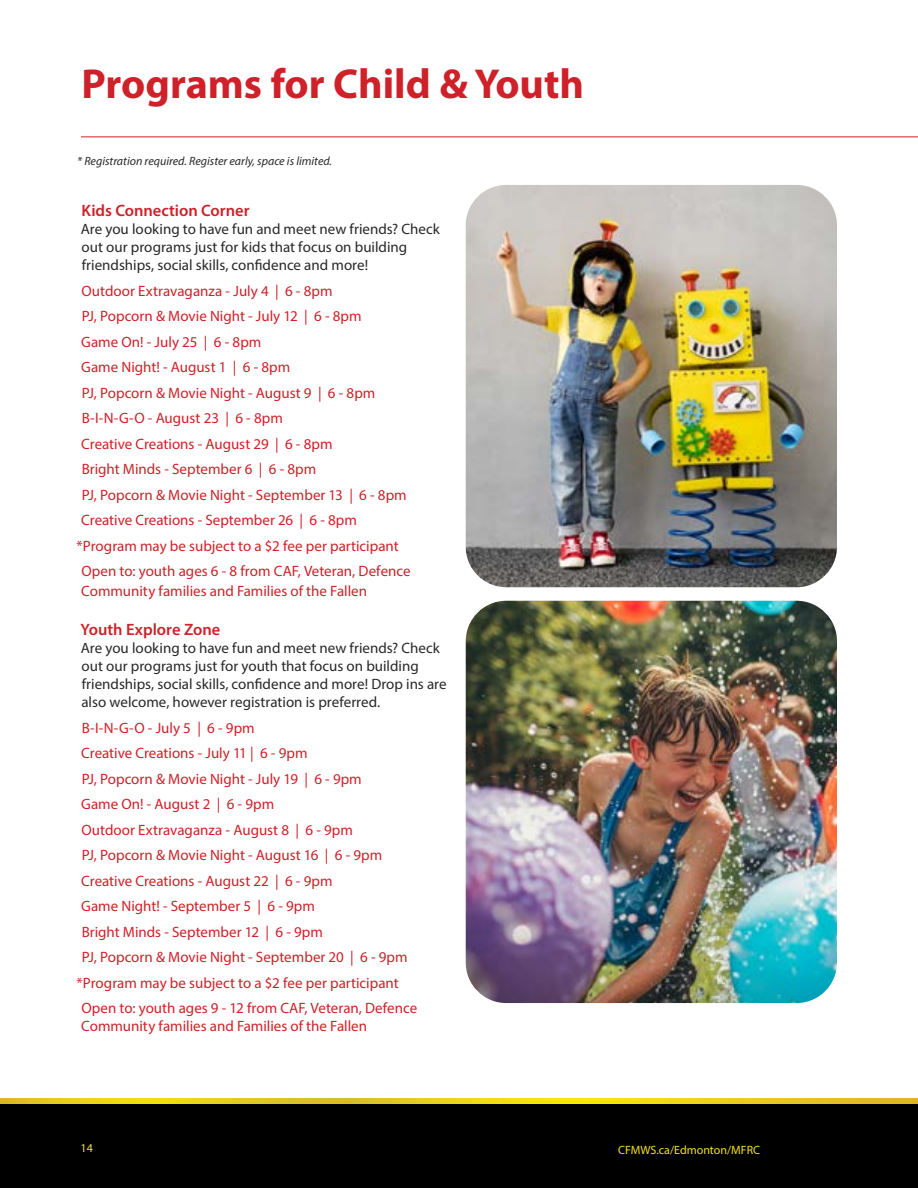
<style>
.page{position:relative;width:918px;height:1188px;background:#fff}
.page>*{position:absolute;margin:0;border:0;box-sizing:border-box;transform-origin:0 0}
.t1{font:700 42px "Myriad Pro";color:#ce2129}
.t2{font:600 16.5px "Myriad Pro";color:#ce2129}
.t3{font:15px "Myriad Pro";color:#ce2129}
.t4{font:15px/18px "Myriad Pro";color:#292829}
.t5{font:italic 12px "Myriad Pro";color:#292829}
.t6{font:12px "Myriad Pro";color:#f4e221}
</style>
<div class="page">
<svg style="left:0;top:1099px;width:918px;height:5px"></svg>
<div style="left:0;top:1104px;width:918px;height:84px;background:#000"></div>
<hr style="left:81px;top:136px;width:837px;height:1px;background:#ce2129">
<img style="left:466px;top:185px;width:371px;height:402px">
<img style="left:466px;top:601px;width:371px;height:402px">
<h1 class="t1" style="left:82px;top:57px;width:504px">Programs for Child &amp; Youth</h1>
<p class="t5" style="left:77px;top:154px;width:256px">* Registration required. Register early, space is limited.</p>
<p class="t2" style="left:82px;top:200px;width:169px">Kids Connection Corner</p>
<p class="t4" style="left:81px;top:220px;width:361px">Are you looking to have fun and meet new friends? Check out our programs just for kids that focus on building friendships, social skills, confidence and more!</p>
<p class="t3" style="left:81px;top:281px;width:253px">Outdoor Extravaganza - July 4 | 6 - 8pm</p>
<p class="t3" style="left:82px;top:307px;width:282px">PJ, Popcorn &amp; Movie Night - July 12 | 6 - 8pm</p>
<p class="t3" style="left:81px;top:332px;width:182px">Game On! - July 25 | 6 - 8pm</p>
<p class="t3" style="left:81px;top:358px;width:211px">Game Night! - August 1 | 6 - 8pm</p>
<p class="t3" style="left:82px;top:383px;width:295px">PJ, Popcorn &amp; Movie Night - August 9 | 6 - 8pm</p>
<p class="t3" style="left:82px;top:409px;width:203px">B-I-N-G-O - August 23 | 6 - 8pm</p>
<p class="t3" style="left:81px;top:434px;width:253px">Creative Creations - August 29 | 6 - 8pm</p>
<p class="t3" style="left:82px;top:460px;width:236px">Bright Minds - September 6 | 6 - 8pm</p>
<p class="t3" style="left:82px;top:485px;width:327px">PJ, Popcorn &amp; Movie Night - September 13 | 6 - 8pm</p>
<p class="t3" style="left:81px;top:511px;width:277px">Creative Creations - September 26 | 6 - 8pm</p>
<p class="t3" style="left:77px;top:536px;width:324px">*Program may be subject to a $2 fee per participant</p>
<p class="t3" style="left:81px;top:562px;width:331px">Open to: youth ages 6 - 8 from CAF, Veteran, Defence</p>
<p class="t3" style="left:81px;top:582px;width:287px">Community families and Families of the Fallen</p>
<p class="t2" style="left:80px;top:619px;width:141px">Youth Explore Zone</p>
<p class="t4" style="left:81px;top:639px;width:367px">Are you looking to have fun and meet new friends? Check out our programs just for youth that focus on building friendships, social skills, confidence and more! Drop ins are also welcome, however registration is preferred.</p>
<p class="t3" style="left:82px;top:719px;width:175px">B-I-N-G-O - July 5 | 6 - 9pm</p>
<p class="t3" style="left:81px;top:744px;width:228px">Creative Creations - July 11 | 6 - 9pm</p>
<p class="t3" style="left:82px;top:770px;width:282px">PJ, Popcorn &amp; Movie Night - July 19 | 6 - 9pm</p>
<p class="t3" style="left:81px;top:795px;width:194px">Game On! - August 2 | 6 - 9pm</p>
<p class="t3" style="left:81px;top:821px;width:273px">Outdoor Extravaganza - August 8 | 6 - 9pm</p>
<p class="t3" style="left:82px;top:846px;width:302px">PJ, Popcorn &amp; Movie Night - August 16 | 6 - 9pm</p>
<p class="t3" style="left:81px;top:872px;width:253px">Creative Creations - August 22 | 6 - 9pm</p>
<p class="t3" style="left:81px;top:897px;width:235px">Game Night! - September 5 | 6 - 9pm</p>
<p class="t3" style="left:82px;top:923px;width:243px">Bright Minds - September 12 | 6 - 9pm</p>
<p class="t3" style="left:82px;top:948px;width:327px">PJ, Popcorn &amp; Movie Night - September 20 | 6 - 9pm</p>
<p class="t3" style="left:77px;top:974px;width:324px">*Program may be subject to a $2 fee per participant</p>
<p class="t3" style="left:81px;top:999px;width:337px">Open to: youth ages 9 - 12 from CAF, Veteran, Defence</p>
<p class="t3" style="left:81px;top:1017px;width:287px">Community families and Families of the Fallen</p>
<p class="t6" style="left:81px;top:1141px;width:14px">14</p>
<p class="t6" style="left:618px;top:1143px;width:144px">CFMWS.ca/Edmonton/MFRC</p>
</div>
